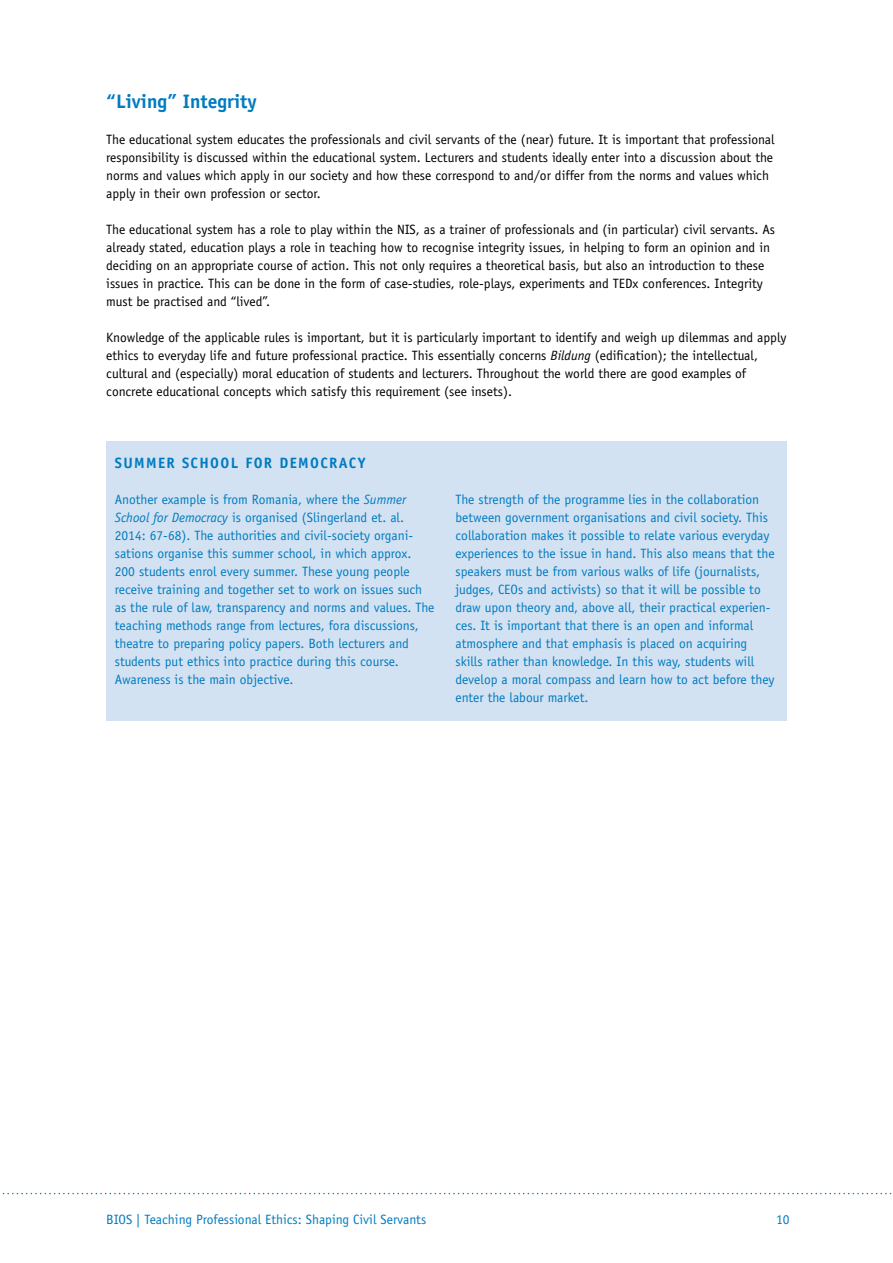
<style>
.page{position:relative;width:893px;height:1263px;background:#fff}
.page>*{position:absolute;margin:0;border:0;box-sizing:border-box;transform-origin:0 0}
.Hoofdstuksubkop{font:700 19.5px "Officina Sans";color:#007bc0}
.Kader_kop{font:700 15px "Officina Sans";letter-spacing:.09em;color:#007bc0}
.plat{font:13.5px/18px "Officina Sans";color:#000}
.accent{font:13.5px/18px "Officina Sans";color:#007bc0}
.s1{font-style:italic}
</style>
<div class="page">
<div style="left:106px;top:441px;width:681px;height:280px;background:#d3e2f2"></div>
<svg style="left:2px;top:1193px;width:890px;height:1px"></svg>
<p class="Hoofdstuksubkop" style="left:106px;top:89px;width:152px">“Living” Integrity</p>
<p class="plat" style="left:106px;top:130px;width:670px">The educational system educates the professionals and civil servants of the (near) future. It is important that professional responsibility is discussed within the educational system. Lecturers and students ideally enter into a discussion about the norms and values which apply in our society and how these correspond to and/or differ from the norms and values which apply in their own profession or sector.</p>
<p class="plat" style="left:106px;top:220px;width:670px">The educational system has a role to play within the NIS, as a trainer of professionals and (in particular) civil servants. As already stated, education plays a role in teaching how to recognise integrity issues, in helping to form an opinion and in deciding on an appropriate course of action. This not only requires a theoretical basis, but also an introduction to these issues in practice. This can be done in the form of case-studies, role-plays, experiments and TEDx conferences. Integrity must be practised and “lived”.</p>
<p class="plat" style="left:106px;top:328px;width:682px">Knowledge of the applicable rules is important, but it is particularly important to identify and weigh up dilemmas and apply ethics to everyday life and future professional practice. This essentially concerns <span class="s1">Bildung</span> (edification); the intellectual, cultural and (especially) moral education of students and lecturers. Throughout the world there are good examples of concrete educational concepts which satisfy this requirement (see insets).</p>
<p class="Kader_kop" style="left:115px;top:454px;width:252px">SUMMER SCHOOL FOR DEMOCRACY</p>
<p class="accent" style="left:115px;top:490px;width:321px">Another example is from Romania, where the <span class="s1">Summer School for Democracy</span> is organised (Slingerland et. al.<br>2014: 67-68). The authorities and civil-society organi&shy;sations organise this summer school, in which approx.<br>200 students enrol every summer. These young people receive training and together set to work on issues such as the rule of law, transparency and norms and values. The teaching methods range from lectures, fora discussions, theatre to preparing policy papers. Both lecturers and students put ethics into practice during this course.<br>Awareness is the main objective.</p>
<p class="accent" style="left:455px;top:490px;width:321px">The strength of the programme lies in the collaboration between government organisations and civil society. This collaboration makes it possible to relate various everyday experiences to the issue in hand. This also means that the speakers must be from various walks of life (journalists, judges, CEOs and activists) so that it will be possible to draw upon theory and, above all, their practical experien&shy;ces. It is important that there is an open and informal atmosphere and that emphasis is placed on acquiring skills rather than knowledge. In this way, students will develop a moral compass and learn how to act before they enter the labour market.</p>
<p class="accent" style="left:106px;top:1210px;width:321px">BIOS | Teaching Professional Ethics: Shaping Civil Servants</p>
<p class="accent" style="left:776px;top:1210px;width:15px">10</p>
</div>
